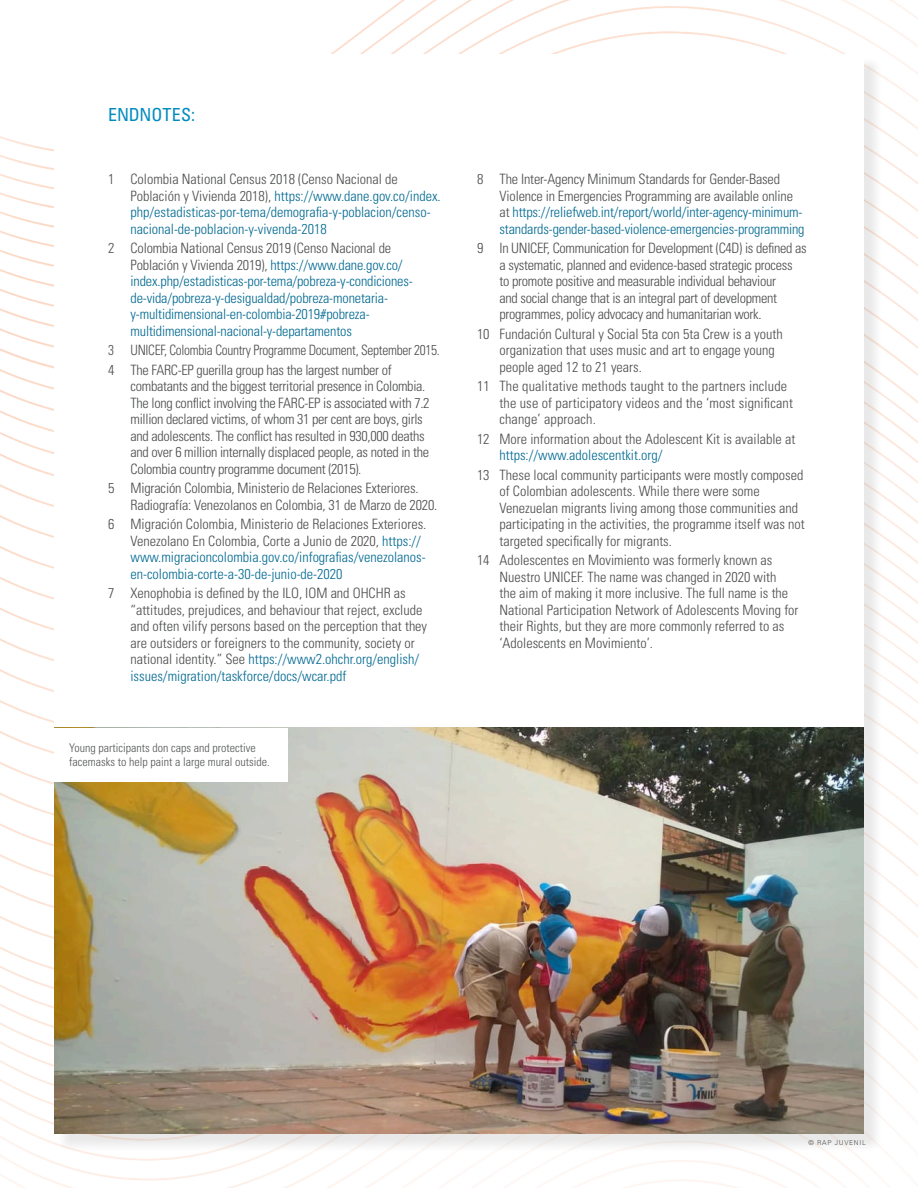
<style>
.page{position:relative;width:918px;height:1188px;background:#fff}
.page>*{position:absolute;margin:0;border:0;box-sizing:border-box;transform-origin:0 0}
.Subhead_2{font:condensed 18px "Univers LT Std";letter-spacing:.005em;color:#008bc0}
.t1{font:300 condensed 14.25px/16.5px "Univers LT Std";color:#4b4c4d}
.t2{font:300 condensed 14.25px/16.5px "Univers LT Std";letter-spacing:-.01em;color:#006991}
.t3{font:300 condensed 14.25px/16.5px "Univers LT Std";letter-spacing:-.02em;color:#4b4c4d}
.t4{font:300 condensed 14.25px "Univers LT Std";letter-spacing:-.02em;color:#4b4c4d;scale:.94 1}
.Caption{font:300 condensed 12px/13.5px "Univers LT Std";color:#545557}
.Photo_Credit{font:300 6.75px "Univers LT Pro 45";letter-spacing:.1em;color:#4b4c4d}
.s1{color:#4b4c4d}
.s2{color:#006991}
</style>
<div class="page">
<img style="left:0;top:0;width:918px;height:1188px">
<div style="left:56px;top:56px;width:827px;height:1097px;background:#231f20;opacity:.1"></div>
<div style="left:54px;top:54px;width:810px;height:1080px;background:#fff"></div>
<img style="left:54px;top:728px;width:810px;height:406px">
<div style="left:54px;top:728px;width:233px;height:54px;background:#fff"></div>
<p class="Subhead_2" style="left:108px;top:103px;width:89px">ENDNOTES:</p>
<p class="t2" style="left:130px;top:171px;width:312px;text-indent:-22px"><span class="s1">1 Colombia National Census 2018 (Censo Nacional de Población y Vivienda 2018),</span> https://www.dane.gov.co/index. php/estadisticas-por-tema/demografia-y-poblacion/censo&shy;nacional-de-poblacion-y-vivenda-2018</p>
<p class="t2" style="left:130px;top:240px;width:284px;text-indent:-22px"><span class="s1">2 Colombia National Census 2019 (Censo Nacional de Población y Vivienda 2019),</span> https://www.dane.gov.co/ index.php/estadisticas-por-tema/pobreza-y-condiciones&shy;de-vida/pobreza-y-desigualdad/pobreza-monetaria&shy;y-multidimensional-en-colombia-2019#pobreza&shy;multidimensional-nacional-y-departamentos</p>
<p class="t4" style="left:108px;top:341px;width:355px">3 UNICEF, Colombia Country Programme Document, September 2015.</p>
<p class="t3" style="left:130px;top:361px;width:301px;text-indent:-22px">4 The FARC-EP guerilla group has the largest number of combatants and the biggest territorial presence in Colombia.<br>The long conflict involving the FARC-EP is associated with 7.2 million declared victims, of whom 31 per cent are boys, girls and adolescents. The conflict has resulted in 930,000 deaths and over 6 million internally displaced people, as noted in the Colombia country programme document (2015).</p>
<p class="t1" style="left:130px;top:480px;width:308px;text-indent:-22px">5 Migración Colombia, Ministerio de Relaciones Exteriores.<br>Radiografía: Venezolanos en Colombia, 31 de Marzo de 2020.</p>
<p class="t2" style="left:130px;top:516px;width:297px;text-indent:-22px"><span class="s1">6 Migración Colombia, Ministerio de Relaciones Exteriores.<br>Venezolano En Colombia, Corte a Junio de 2020,</span> https:// www.migracioncolombia.gov.co/infografias/venezolanos&shy;en-colombia-corte-a-30-de-junio-de-2020</p>
<p class="t1" style="left:130px;top:585px;width:298px;text-indent:-22px">7 Xenophobia is defined by the ILO, IOM and OHCHR as “attitudes, prejudices, and behaviour that reject, exclude and often vilify persons based on the perception that they are outsiders or foreigners to the community, society or national identity.” See <span class="s2">https://www2.ohchr.org/english/ issues/migration/taskforce/docs/wcar.pdf</span></p>
<p class="Caption" style="left:69px;top:741px;width:202px">Young participants don caps and protective facemasks to help paint a large mural outside.</p>
<p class="t2" style="left:500px;top:171px;width:307px;text-indent:-22px"><span class="s1">8 The Inter-Agency Minimum Standards for Gender-Based Violence in Emergencies Programming are available online at</span> https://reliefweb.int/report/world/inter-agency-minimum&shy;standards-gender-based-violence-emergencies-programming</p>
<p class="t3" style="left:500px;top:240px;width:309px;text-indent:-22px">9 In UNICEF, Communication for Development (C4D) is defined as a systematic, planned and evidence-based strategic process<br>to promote positive and measurable individual behaviour<br>and social change that is an integral part of development programmes, policy advocacy and humanitarian work.</p>
<p class="t1" style="left:500px;top:325px;width:285px;text-indent:-22px">10 Fundación Cultural y Social 5ta con 5ta Crew is a youth organization that uses music and art to engage young people aged 12 to 21 years.</p>
<p class="t1" style="left:500px;top:378px;width:295px;text-indent:-22px">11 The qualitative methods taught to the partners include the use of participatory videos and the ‘most significant change’ approach.</p>
<p class="t1" style="left:500px;top:430px;width:297px;text-indent:-22px">12 More information about the Adolescent Kit is available at <span class="s2">https://www.adolescentkit.org/</span></p>
<p class="t1" style="left:500px;top:466px;width:307px;text-indent:-22px">13 These local community participants were mostly composed of Colombian adolescents. While there were some Venezuelan migrants living among those communities and participating in the activities, the programme itself was not targeted specifically for migrants.</p>
<p class="t1" style="left:500px;top:552px;width:301px;text-indent:-22px">14 Adolescentes en Movimiento was formerly known as Nuestro UNICEF. The name was changed in 2020 with<br>the aim of making it more inclusive. The full name is the National Participation Network of Adolescents Moving for their Rights, but they are more commonly referred to as ‘Adolescents en Movimiento’.</p>
<p class="Photo_Credit" style="left:808px;top:1139px;width:59px">© RAP JUVENIL</p>
</div>
